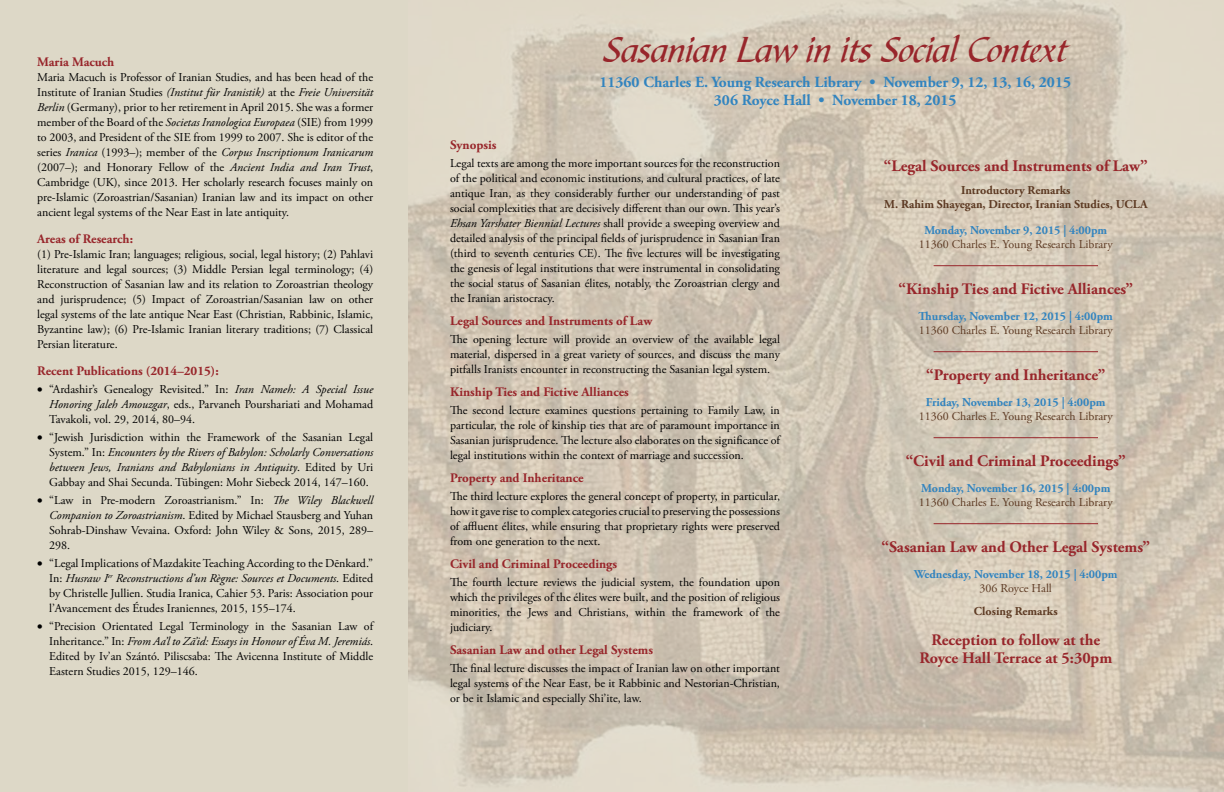
<style>
.page{position:relative;width:1224px;height:792px;background:#ddd8c7}
.page>*{position:absolute;margin:0;border:0;box-sizing:border-box;transform-origin:0 0}
.t1{font:37.3px "Bible Script Plain";color:#98262b}
.t2{font:700 16px/18px "Adobe Garamond Pro";color:#98262b;text-align:center}
.t3{font:700 15.4px/18px "Adobe Garamond Pro";color:#3284bf;text-align:center}
.t4{font:700 13px "Adobe Garamond Pro";color:#98262b}
.t5{font:12px/15px "Adobe Garamond Pro";color:#000;text-align:justify}
.t6{font:700 12px "Adobe Garamond Pro";color:#3284bf}
.t7{font:12px "Adobe Garamond Pro";color:#5d3a23}
.t8{font:700 12px/14px "Adobe Garamond Pro";color:#5d3a23;text-align:center}
.s1{font-style:italic}
</style>
<div class="page">
<img style="left:408px;top:0;width:816px;height:792px">
<hr style="left:934px;top:265px;width:164px;height:1px;background:#98262b">
<hr style="left:934px;top:351px;width:164px;height:1px;background:#98262b">
<hr style="left:934px;top:437px;width:164px;height:1px;background:#98262b">
<hr style="left:934px;top:523px;width:164px;height:1px;background:#98262b">
<p class="t4" style="left:37px;top:54px;width:79px">Maria Macuch</p>
<p class="t5" style="left:37px;top:70px;width:338px">Maria Macuch is Professor of Iranian Studies, and has been head of the Institute of Iranian Studies <span class="s1">(Institut für Iranistik)</span> at the <span class="s1">Freie Universität Berlin</span> (Germany), prior to her retirement in April 2015. She was a former member of the Board of the <span class="s1">Societas Iranologica Europaea</span> (SIE) from 1999 to 2003, and President of the SIE from 1999 to 2007. She is editor of the series <span class="s1">Iranica</span> (1993–); member of the <span class="s1">Corpus Inscriptionum Iranicarum </span>(2007–); and Honorary Fellow of the <span class="s1">Ancient India and Iran Trust</span>, Cambridge (UK), since 2013. Her scholarly research focuses mainly on pre-Islamic (Zoroastrian/Sasanian) Iranian law and its impact on other ancient legal systems of the Near East in late antiquity.</p>
<p class="t4" style="left:37px;top:231px;width:97px">Areas of Research:</p>
<p class="t5" style="left:37px;top:247px;width:338px">(1) Pre-Islamic Iran; languages; religious, social, legal history; (2) Pahlavi literature and legal sources; (3) Middle Persian legal terminology; (4)<br>Reconstruction of Sasanian law and its relation to Zoroastrian theology and jurisprudence; (5) Impact of Zoroastrian/Sasanian law on other legal systems of the late antique Near East (Christian, Rabbinic, Islamic, Byzantine law); (6) Pre-Islamic Iranian literary traditions; (7) Classical Persian literature.</p>
<p class="t4" style="left:37px;top:363px;width:183px">Recent Publications (2014–2015):</p>
<p class="t5" style="left:49px;top:382px;width:326px;text-indent:-12px">• “Ardashir’s Genealogy Revisited.” In: <span class="s1">Iran Nameh: A Special Issue Honoring Jaleh Amouzgar</span>, eds., Parvaneh Pourshariati and Mohamad Tavakoli, vol. 29, 2014, 80–94.</p>
<p class="t5" style="left:49px;top:430px;width:326px;text-indent:-12px">• “Jewish Jurisdiction within the Framework of the Sasanian Legal System.” In: <span class="s1">Encounters by the Rivers of Babylon: Scholarly Conversations between Jews, Iranians and Babylonians in Antiquity</span>. Edited by Uri Gabbay and Shai Secunda. Tübingen: Mohr Siebeck 2014, 147–160.</p>
<p class="t5" style="left:49px;top:493px;width:326px;text-indent:-12px">• “Law in Pre-modern Zoroastrianism.” In: <span class="s1">The Wiley Blackwell Companion to Zoroastrianism</span>. Edited by Michael Stausberg and Yuhan Sohrab-Dinshaw Vevaina. Oxford: John Wiley &amp; Sons, 2015, 289– 298.</p>
<p class="t5" style="left:49px;top:556px;width:326px;text-indent:-12px">• “Legal Implications of Mazdakite Teaching According to the Dēnkard.” In: <span class="s1">Husraw I</span><sup>er</sup> <span class="s1">Reconstructions d’un Règne: Sources et Documents</span>. Edited by Christelle Jullien. Studia Iranica, Cahier 53. Paris: Association pour l’Avancement des Études Iraniennes, 2015, 155–174.</p>
<p class="t5" style="left:49px;top:619px;width:326px;text-indent:-12px">• “Precision Orientated Legal Terminology in the Sasanian Law of Inheritance.” In: <span class="s1">From Aa’l to Zā’id: Essays in Honour of Éva M. Jeremiás</span>.<br>Edited by Iv’an Szántó. Piliscsaba: The Avicenna Institute of Middle Eastern Studies 2015, 129–146.</p>
<h1 class="t1" style="left:604px;top:27px;width:465px">Sasanian Law in its Social Context</h1>
<p class="t3" style="left:600px;top:74px;width:473px">11360 Charles E. Young Research Library • November 9, 12, 13, 16, 2015<br>306 Royce Hall • November 18, 2015</p>
<p class="t4" style="left:450px;top:137px;width:48px">Synopsis</p>
<p class="t5" style="left:450px;top:156px;width:332px">Legal texts are among the more important sources for the reconstruction of the political and economic institutions, and cultural practices, of late antique Iran, as they considerably further our understanding of past social complexities that are decisively different than our own. This year’s <span class="s1">Ehsan Yarshater Biennial Lectures</span> shall provide a sweeping overview and detailed analysis of the principal fields of jurisprudence in Sasanian Iran (third to seventh centuries CE). The five lectures will be investigating the genesis of legal institutions that were instrumental in consolidating the social status of Sasanian élites, notably, the Zoroastrian clergy and the Iranian aristocracy.</p>
<p class="t4" style="left:450px;top:313px;width:204px">Legal Sources and Instruments of Law</p>
<p class="t5" style="left:450px;top:332px;width:332px">The opening lecture will provide an overview of the available legal material, dispersed in a great variety of sources, and discuss the many pitfalls Iranists encounter in reconstructing the Sasanian legal system.</p>
<p class="t4" style="left:450px;top:384px;width:180px">Kinship Ties and Fictive Alliances</p>
<p class="t5" style="left:450px;top:403px;width:332px">The second lecture examines questions pertaining to Family Law, in particular, the role of kinship ties that are of paramount importance in Sasanian jurisprudence. The lecture also elaborates on the significance of legal institutions within the context of marriage and succession.</p>
<p class="t4" style="left:450px;top:470px;width:135px">Property and Inheritance</p>
<p class="t5" style="left:450px;top:489px;width:332px">The third lecture explores the general concept of property, in particular, how it gave rise to complex categories crucial to preserving the possessions of affluent élites, while ensuring that proprietary rights were preserved from one generation to the next.</p>
<p class="t4" style="left:450px;top:556px;width:169px">Civil and Criminal Proceedings</p>
<p class="t5" style="left:450px;top:575px;width:332px">The fourth lecture reviews the judicial system, the foundation upon which the privileges of the élites were built, and the position of religious minorities, the Jews and Christians, within the framework of the judiciary.</p>
<p class="t4" style="left:450px;top:642px;width:205px">Sasanian Law and other Legal Systems</p>
<p class="t5" style="left:450px;top:661px;width:332px">The final lecture discusses the impact of Iranian law on other important legal systems of the Near East, be it Rabbinic and Nestorian-Christian, or be it Islamic and especially Shi’ite, law.</p>
<h2 class="t2" style="left:884px;top:157px;width:265px">“Legal Sources and Instruments of Law”</h2>
<p class="t8" style="left:884px;top:184px;width:265px">Introductory Remarks<br>M. Rahim Shayegan, Director, Iranian Studies, UCLA</p>
<p class="t6" style="left:924px;top:223px;width:184px">Monday, November 9, 2015 | 4:00pm</p>
<p class="t7" style="left:919px;top:237px;width:195px">11360 Charles E. Young Research Library</p>
<h2 class="t2" style="left:898px;top:280px;width:236px">“Kinship Ties and Fictive Alliances”</h2>
<p class="t6" style="left:919px;top:309px;width:196px">Thursday, November 12, 2015 | 4:00pm</p>
<p class="t7" style="left:919px;top:323px;width:195px">11360 Charles E. Young Research Library</p>
<h2 class="t2" style="left:926px;top:366px;width:181px">“Property and Inheritance”</h2>
<p class="t6" style="left:926px;top:395px;width:181px">Friday, November 13, 2015 | 4:00pm</p>
<p class="t7" style="left:919px;top:409px;width:195px">11360 Charles E. Young Research Library</p>
<h2 class="t2" style="left:906px;top:452px;width:222px">“Civil and Criminal Proceedings”</h2>
<p class="t6" style="left:921px;top:481px;width:191px">Monday, November 16, 2015 | 4:00pm</p>
<p class="t7" style="left:919px;top:495px;width:195px">11360 Charles E. Young Research Library</p>
<h2 class="t2" style="left:881px;top:538px;width:270px">“Sasanian Law and Other Legal Systems”</h2>
<p class="t6" style="left:914px;top:567px;width:205px">Wednesday, November 18, 2015 | 4:00pm</p>
<p class="t7" style="left:980px;top:581px;width:74px">306 Royce Hall</p>
<p class="t8" style="left:974px;top:605px;width:85px">Closing Remarks</p>
<h2 class="t2" style="left:919px;top:631px;width:194px">Reception to follow at the<br>Royce Hall Terrace at 5:30pm</h2>
</div>
